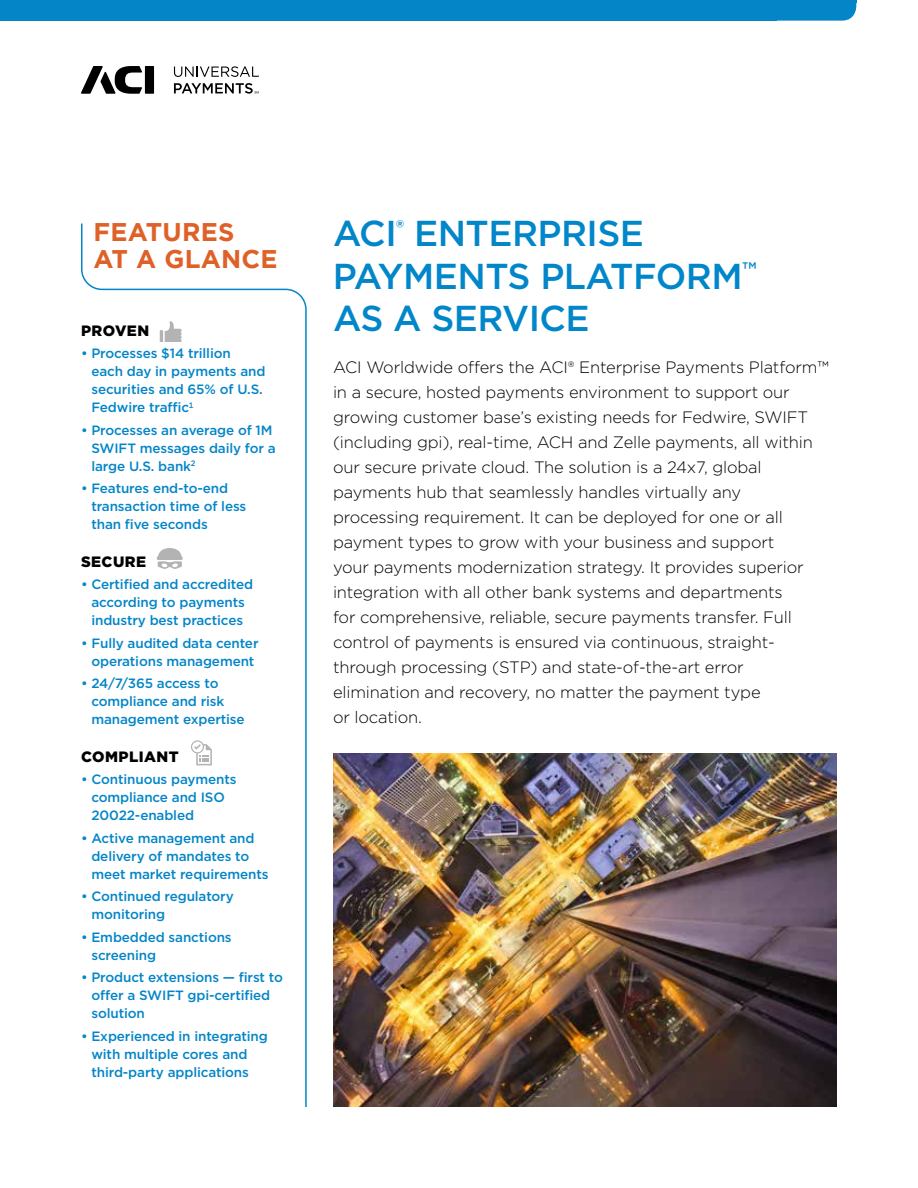
<style>
.page{position:relative;width:918px;height:1188px;background:#fff}
.page>*{position:absolute;margin:0;border:0;box-sizing:border-box;transform-origin:0 0}
.t1{font:500 36px/42px "Gotham";letter-spacing:-.015em;color:#0086c9}
.t2{font:700 25.5px/27px "Gotham";letter-spacing:.01em;color:#de6128}
.t3{font:300 16.5px/25px "Gotham";letter-spacing:-.01em;color:#000}
.t4{font:900 15px "Gotham";letter-spacing:.03em;color:#000}
.t5{font:500 13.5px/18px "Gotham";letter-spacing:-.01em;color:#0485c8}
</style>
<div class="page">
<svg style="left:81px;top:223px;width:226px;height:884px"></svg>
<svg style="left:777px;top:2px;width:79px;height:19px;background:#0f8aca"></svg>
<svg style="left:174px;top:66px;width:85px;height:11px"></svg>
<div style="left:145px;top:66px;width:9px;height:28px;background:#000"></div>
<svg style="left:81px;top:66px;width:61px;height:28px"></svg>
<svg style="left:174px;top:83px;width:85px;height:11px"></svg>
<img style="left:333px;top:754px;width:504px;height:353px">
<svg style="left:191px;top:740px;width:21px;height:25px"></svg>
<svg style="left:157px;top:548px;width:26px;height:21px"></svg>
<svg style="left:160px;top:320px;width:22px;height:21px"></svg>
<div style="left:0;top:0;width:777px;height:21px;background:#0485c8"></div>
<hr style="left:0;top:0;width:856px;height:2px;background:#0485c8">
<h2 class="t2" style="left:93px;top:219px;width:186px">FEATURES<br>AT A GLANCE</h2>
<p class="t4" style="left:81px;top:320px;width:70px">PROVEN</p>
<p class="t5" style="left:91px;top:344px;width:176px;text-indent:-10px">• Processes $14 trillion each day in payments and securities and 65% of U.S.<br>Fedwire traffic<sup>1</sup></p>
<p class="t5" style="left:91px;top:421px;width:186px;text-indent:-10px">• Processes an average of 1M<br>SWIFT messages daily for a large U.S. bank<sup>2</sup></p>
<p class="t5" style="left:91px;top:479px;width:156px;text-indent:-10px">• Features end-to-end transaction time of less than five seconds</p>
<p class="t4" style="left:81px;top:551px;width:67px">SECURE</p>
<p class="t5" style="left:81px;top:575px;width:174px;text-align:center">• Certified and accredited according to payments industry best practices</p>
<p class="t5" style="left:81px;top:634px;width:179px;text-align:center">• Fully audited data center operations management</p>
<p class="t5" style="left:91px;top:674px;width:155px;text-indent:-10px">• 24/7/365 access to compliance and risk management expertise</p>
<p class="t4" style="left:81px;top:746px;width:99px">COMPLIANT</p>
<p class="t5" style="left:91px;top:770px;width:147px;text-indent:-10px">• Continuous payments compliance and ISO<br>20022-enabled</p>
<p class="t5" style="left:91px;top:829px;width:179px;text-indent:-10px">• Active management and delivery of mandates to meet market requirements</p>
<p class="t5" style="left:91px;top:887px;width:144px;text-indent:-10px">• Continued regulatory monitoring</p>
<p class="t5" style="left:91px;top:928px;width:142px;text-indent:-10px">• Embedded sanctions screening</p>
<p class="t5" style="left:91px;top:968px;width:193px;text-indent:-10px">• Product extensions — first to offer a SWIFT gpi-certified solution</p>
<p class="t5" style="left:91px;top:1027px;width:178px;text-indent:-10px">• Experienced in integrating with multiple cores and third-party applications</p>
<h1 class="t1" style="left:333px;top:212px;width:425px">ACI<sup>®</sup> ENTERPRISE<br>PAYMENTS PLATFORM<sup>™<br></sup>AS A SERVICE</h1>
<p class="t3" style="left:333px;top:354px;width:497px">ACI Worldwide offers the ACI® Enterprise Payments Platform™ in a secure, hosted payments environment to support our growing customer base’s existing needs for Fedwire, SWIFT (including gpi), real-time, ACH and Zelle payments, all within our secure private cloud. The solution is a 24x7, global payments hub that seamlessly handles virtually any processing requirement. It can be deployed for one or all payment types to grow with your business and support<br>your payments modernization strategy. It provides superior integration with all other bank systems and departments<br>for comprehensive, reliable, secure payments transfer. Full control of payments is ensured via continuous, straight&shy;through processing (STP) and state-of-the-art error elimination and recovery, no matter the payment type<br>or location.</p>
</div>
